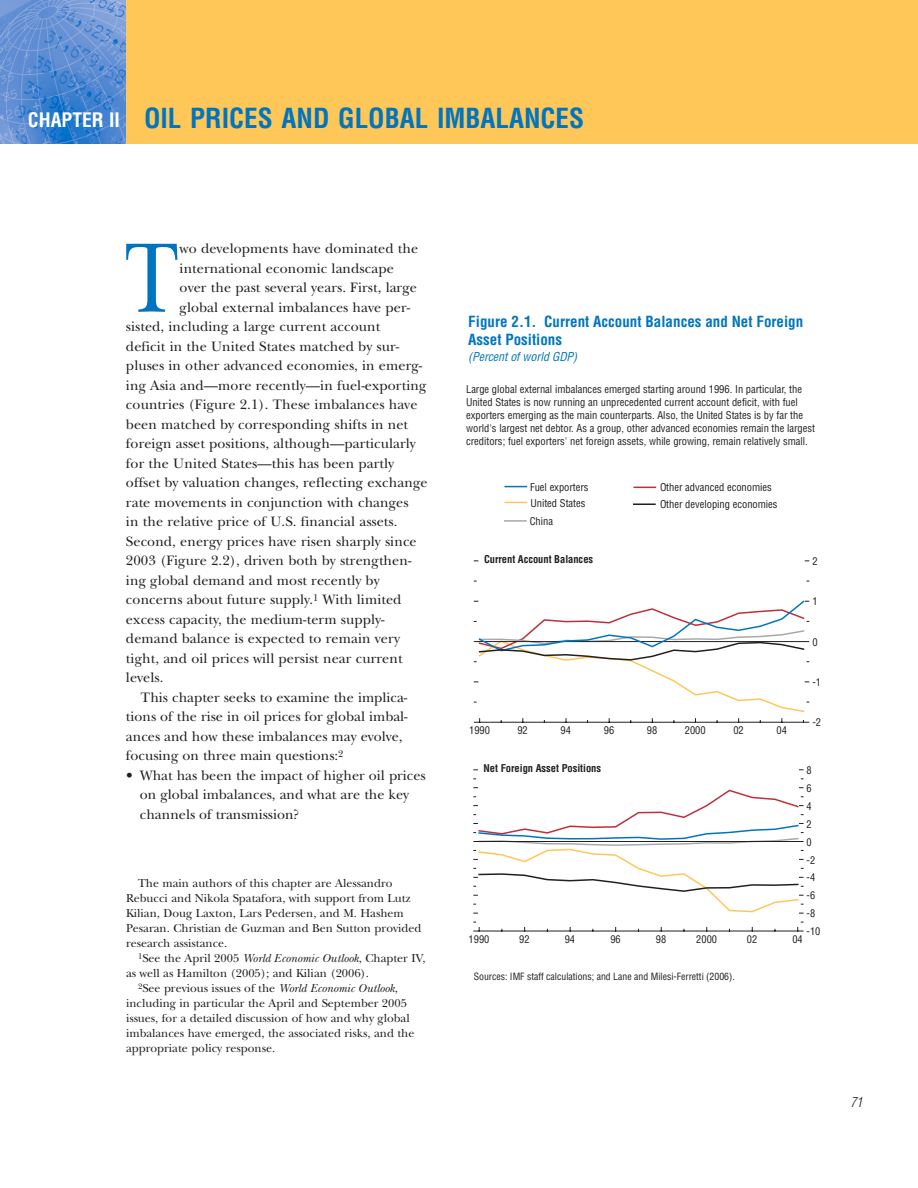
<style>
.page{position:relative;width:918px;height:1188px;background:#fff}
.page>*{position:absolute;margin:0;border:0;box-sizing:border-box;transform-origin:0 0}
.t1{font:102.9px "New Baskerville";color:#0075bf;scale:.8 1}
.t2{font:700 condensed 27px "Helvetica";color:#0075bf}
.t3{font:700 condensed 15px/18.6px "Helvetica";color:#0075bf}
.t4{font:14.25px/19.5px "New Baskerville";letter-spacing:.005em;color:#231f20}
.t5{font:italic 300 condensed 13.5px "Helvetica";color:#231f20}
.t6{font:12px/15px "New Baskerville";color:#231f20}
.t7{font:italic condensed 12px "Helvetica";letter-spacing:-.01em;color:#0075bf}
.t8{font:condensed 10.5px/12.9px "Helvetica";letter-spacing:-.005em;color:#231f20}
.t9{font:700 condensed 10.5px "Helvetica";letter-spacing:-.005em;color:#231f20}
.t10{font:condensed 10.35px "Helvetica";letter-spacing:.005em;color:#231f20}
.t11{font:condensed 9.75px "Helvetica";color:#231f20}
.s1{font-size:19.5px;color:#fff}
.s2{font-style:italic}
</style>
<div class="page">
<div style="left:126px;top:0;width:792px;height:144px;background:#ffc758"></div>
<img style="left:0;top:0;width:126px;height:144px">
<svg style="left:474px;top:922px;width:6px;height:9px"></svg>
<svg style="left:797px;top:922px;width:6px;height:9px"></svg>
<hr style="left:474px;top:931px;width:329px;height:1px;background:#231f20">
<hr style="left:474px;top:841px;width:329px;height:1px;background:#231f20">
<hr style="left:474px;top:722px;width:335px;height:1px;background:#231f20">
<hr style="left:474px;top:641px;width:335px;height:1px;background:#231f20">
<svg style="left:478px;top:503px;width:327px;height:390px"></svg>
<h2 class="t2" style="left:28px;top:108px;width:558px"><span class="s1">CHAPTER II</span> OIL PRICES AND GLOBAL IMBALANCES</h2>
<h1 class="t1" style="left:125px;top:241px;width:69px">T</h1>
<p class="t4" style="left:180px;top:241px;width:240px">wo developments have dominated the</p>
<p class="t4" style="left:180px;top:260px;width:216px">international economic landscape</p>
<p class="t4" style="left:180px;top:280px;width:239px">over the past several years. First, large</p>
<p class="t4" style="left:180px;top:299px;width:232px">global external imbalances have per-</p>
<p class="t4" style="left:126px;top:319px;width:256px">sisted, including a large current account</p>
<p class="t4" style="left:126px;top:338px;width:275px">deficit in the United States matched by sur-</p>
<p class="t4" style="left:126px;top:358px;width:298px">pluses in other advanced economies, in emerg-</p>
<p class="t4" style="left:126px;top:377px;width:302px">ing Asia and—more recently—in fuel-exporting</p>
<p class="t4" style="left:126px;top:397px;width:293px">countries (Figure 2.1). These imbalances have</p>
<p class="t4" style="left:126px;top:416px;width:284px">been matched by corresponding shifts in net</p>
<p class="t4" style="left:126px;top:436px;width:291px">foreign asset positions, although—particularly</p>
<p class="t4" style="left:126px;top:455px;width:270px">for the United States—this has been partly</p>
<p class="t4" style="left:126px;top:475px;width:303px">offset by valuation changes, reflecting exchange</p>
<p class="t4" style="left:126px;top:494px;width:284px">rate movements in conjunction with changes</p>
<p class="t4" style="left:126px;top:514px;width:273px">in the relative price of U.S. financial assets.</p>
<p class="t4" style="left:126px;top:533px;width:292px">Second, energy prices have risen sharply since</p>
<p class="t4" style="left:126px;top:553px;width:287px">2003 (Figure 2.2), driven both by strengthen-</p>
<p class="t4" style="left:126px;top:572px;width:255px">ing global demand and most recently by</p>
<p class="t4" style="left:126px;top:592px;width:277px">concerns about future supply.<sup>1</sup> With limited</p>
<p class="t4" style="left:126px;top:611px;width:260px">excess capacity, the medium-term supply-</p>
<p class="t4" style="left:126px;top:631px;width:276px">demand balance is expected to remain very</p>
<p class="t4" style="left:126px;top:650px;width:278px">tight, and oil prices will persist near current</p>
<p class="t4" style="left:126px;top:670px;width:39px">levels.</p>
<p class="t4" style="left:141px;top:689px;width:268px">This chapter seeks to examine the implica-</p>
<p class="t4" style="left:126px;top:709px;width:283px">tions of the rise in oil prices for global imbal-</p>
<p class="t4" style="left:126px;top:728px;width:278px">ances and how these imbalances may evolve,</p>
<p class="t4" style="left:126px;top:748px;width:219px">focusing on three main questions:<sup>2</sup></p>
<p class="t4" style="left:140px;top:767px;width:287px;text-indent:-14px">• What has been the impact of higher oil prices on global imbalances, and what are the key channels of transmission?</p>
<p class="t6" style="left:126px;top:877px;width:297px;text-indent:12px">The main authors of this chapter are Alessandro Rebucci and Nikola Spatafora, with support from Lutz Kilian, Doug Laxton, Lars Pedersen, and M. Hashem Pesaran. Christian de Guzman and Ben Sutton provided research assistance.</p>
<p class="t6" style="left:138px;top:952px;width:289px"><sup>1</sup>See the April 2005 <span class="s2">World Economic Outlook</span>, Chapter IV,</p>
<p class="t6" style="left:126px;top:967px;width:245px">as well as Hamilton (2005); and Kilian (2006).</p>
<p class="t6" style="left:138px;top:982px;width:262px"><sup>2</sup>See previous issues of the <span class="s2">World Economic Outlook</span>,</p>
<p class="t6" style="left:126px;top:997px;width:282px">including in particular the April and September 2005</p>
<p class="t6" style="left:126px;top:1012px;width:285px">issues, for a detailed discussion of how and why global</p>
<p class="t6" style="left:126px;top:1027px;width:290px">imbalances have emerged, the associated risks, and the</p>
<p class="t6" style="left:126px;top:1042px;width:151px">appropriate policy response.</p>
<p class="t3" style="left:468px;top:313px;width:337px">Figure 2.1. Current Account Balances and Net Foreign<br>Asset Positions</p>
<p class="t7" style="left:468px;top:352px;width:110px">(Percent of world GDP)</p>
<p class="t8" style="left:466px;top:384px;width:350px">Large global external imbalances emerged starting around 1996. In particular, the United States is now running an unprecedented current account deficit, with fuel exporters emerging as the main counterparts. Also, the United States is by far the world's largest net debtor. As a group, other advanced economies remain the largest creditors; fuel exporters' net foreign assets, while growing, remain relatively small.</p>
<p class="t8" style="left:530px;top:482px;width:60px">Fuel exporters</p>
<p class="t8" style="left:660px;top:481px;width:113px">Other advanced economies</p>
<p class="t8" style="left:531px;top:498px;width:56px">United States</p>
<p class="t8" style="left:660px;top:498px;width:119px">Other developing economies</p>
<p class="t8" style="left:530px;top:516px;width:25px">China</p>
<p class="t9" style="left:484px;top:555px;width:111px">Current Account Balances</p>
<p class="t8" style="left:469px;top:725px;width:22px">1990</p>
<p class="t8" style="left:517px;top:725px;width:12px">92</p>
<p class="t8" style="left:561px;top:725px;width:12px">94</p>
<p class="t8" style="left:604px;top:725px;width:12px">96</p>
<p class="t8" style="left:647px;top:725px;width:12px">98</p>
<p class="t8" style="left:685px;top:725px;width:22px">2000</p>
<p class="t8" style="left:733px;top:725px;width:12px">02</p>
<p class="t8" style="left:777px;top:725px;width:12px">04</p>
<p class="t9" style="left:484px;top:764px;width:119px">Net Foreign Asset Positions</p>
<p class="t8" style="left:812px;top:556px;width:7px">2</p>
<p class="t8" style="left:812px;top:596px;width:7px">1</p>
<p class="t8" style="left:812px;top:636px;width:7px">0</p>
<p class="t8" style="left:812px;top:677px;width:10px">-1</p>
<p class="t8" style="left:812px;top:717px;width:10px">-2</p>
<p class="t10" style="left:807px;top:766px;width:7px">8</p>
<p class="t10" style="left:807px;top:784px;width:7px">6</p>
<p class="t10" style="left:807px;top:802px;width:7px">4</p>
<p class="t10" style="left:807px;top:820px;width:7px">2</p>
<p class="t10" style="left:807px;top:838px;width:7px">0</p>
<p class="t10" style="left:807px;top:856px;width:10px">-2</p>
<p class="t10" style="left:807px;top:874px;width:10px">-4</p>
<p class="t10" style="left:807px;top:891px;width:10px">-6</p>
<p class="t10" style="left:807px;top:910px;width:10px">-8</p>
<p class="t10" style="left:807px;top:927px;width:15px">-10</p>
<p class="t10" style="left:469px;top:935px;width:22px">1990</p>
<p class="t10" style="left:519px;top:935px;width:12px">92</p>
<p class="t10" style="left:565px;top:935px;width:12px">94</p>
<p class="t10" style="left:610px;top:935px;width:12px">96</p>
<p class="t10" style="left:656px;top:935px;width:12px">98</p>
<p class="t10" style="left:696px;top:935px;width:22px">2000</p>
<p class="t10" style="left:747px;top:935px;width:12px">02</p>
<p class="t10" style="left:792px;top:935px;width:12px">04</p>
<p class="t11" style="left:474px;top:973px;width:262px">Sources: IMF staff calculations; and Lane and Milesi-Ferretti (2006).</p>
<p class="t5" style="left:851px;top:1096px;width:13px">71</p>
</div>
